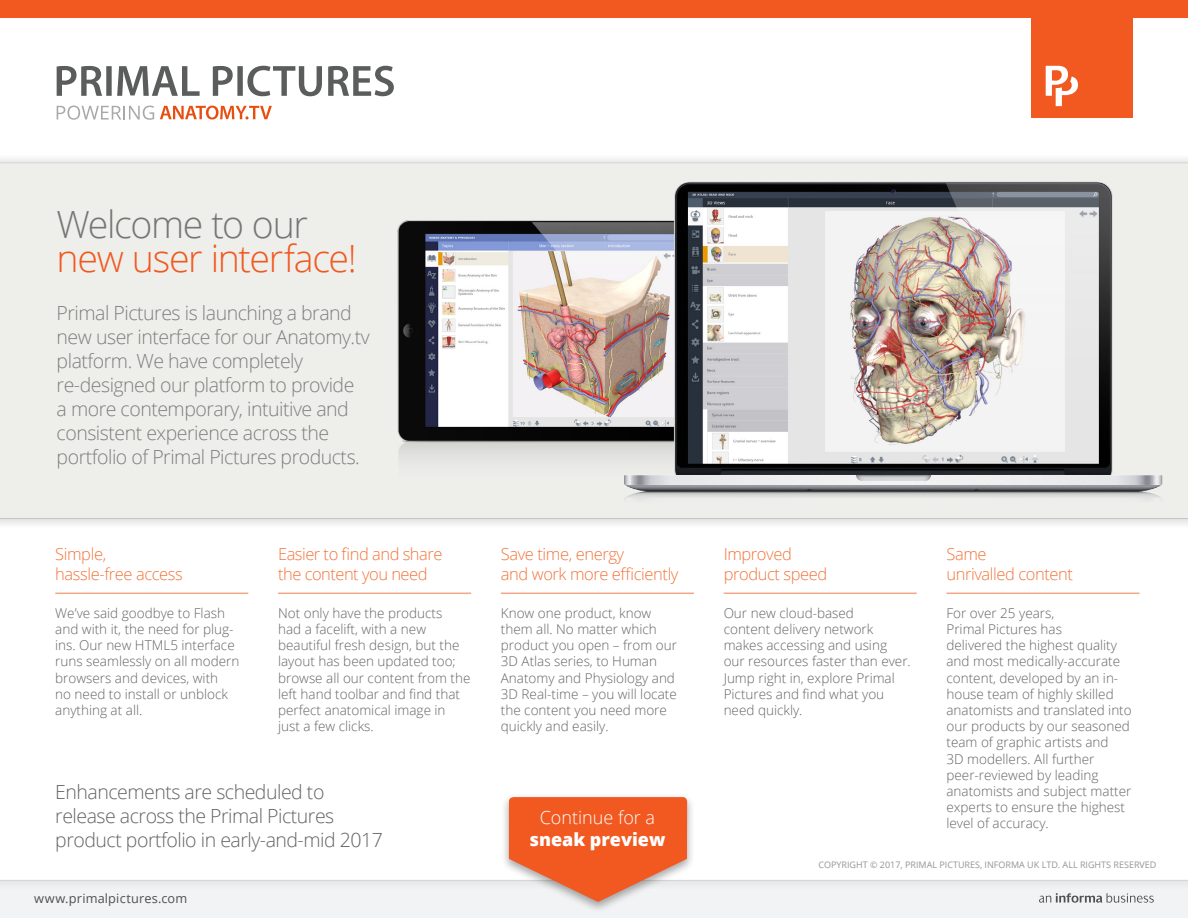
<style>
.page{position:relative;width:1188px;height:918px;background:#fff}
.page>*{position:absolute;margin:0;border:0;box-sizing:border-box;transform-origin:0 0}
.t1{font:300 37.5px/34.5px "Open Sans";letter-spacing:-.035em;color:#f15921}
.BODY_H1B{font:300 19.5px/24px "Open Sans";letter-spacing:-.025em;color:#7e7d7d}
.BODY_H1C{font:300 19.5px/24px "Open Sans";letter-spacing:-.025em;color:#626363}
.t2{font:300 18px/22.5px "Open Sans";color:#fff;text-align:center}
.BODY_H1B-2{font:300 16.5px/19.5px "Open Sans";letter-spacing:-.025em;color:#f3733a}
.BODY{font:300 13.5px/16.2px "Open Sans";color:#626363}
.FOOTER_LEFT{font:12.75px "Open Sans";letter-spacing:.015em;color:#4d5151}
.t3{font:9px "Open Sans";color:#969494}
.s1{color:#777676}
.s2{font-weight:800}
</style>
<div class="page">
<div style="left:0;top:163px;width:1188px;height:356px;background:#eeefeb"></div>
<div style="left:0;top:889px;width:1188px;height:29px;background:#f2f3f4"></div>
<div style="left:0;top:519px;width:1188px;height:8px;background:#efeff0"></div>
<div style="left:0;top:154px;width:1188px;height:9px;background:#f5f5f5"></div>
<div style="left:0;top:880px;width:1188px;height:9px;background:#eaebed"></div>
<div style="left:501px;top:793px;width:194px;height:121px;background:#231f20;opacity:.39"></div>
<svg style="left:509px;top:797px;width:178px;height:105px;background:#ed7549"></svg>
<img style="left:375px;top:200px;width:242px;height:276px">
<img style="left:617px;top:164px;width:550px;height:356px">
<hr style="left:55px;top:593px;width:193px;height:1px;background:#f4a687">
<hr style="left:278px;top:593px;width:193px;height:1px;background:#f4a687">
<hr style="left:501px;top:593px;width:193px;height:1px;background:#f4a687">
<hr style="left:724px;top:593px;width:193px;height:1px;background:#f4a687">
<hr style="left:946px;top:593px;width:194px;height:1px;background:#f4a687">
<svg style="left:1039px;top:893px;width:115px;height:10px"></svg>
<div style="left:0;top:0;width:1188px;height:17px;background:#f15921"></div>
<div style="left:1031px;top:16px;width:102px;height:101px;background:#f15921"></div>
<svg style="left:1046px;top:66px;width:32px;height:40px"></svg>
<svg style="left:57px;top:66px;width:337px;height:30px"></svg>
<svg style="left:160px;top:106px;width:112px;height:14px"></svg>
<svg style="left:57px;top:106px;width:97px;height:14px"></svg>
<p class="t1" style="left:57px;top:206px;width:302px"><span class="s1">Welcome to our </span>new user interface!</p>
<p class="BODY_H1B" style="left:57px;top:300px;width:315px">Primal Pictures is launching a brand new user interface for our Anatomy.tv platform. We have completely re‑designed our platform to provide<br>a more contemporary, intuitive and consistent experience across the portfolio of Primal Pictures products.</p>
<p class="BODY_H1B-2" style="left:55px;top:544px;width:129px">Simple, hassle-free access</p>
<p class="BODY_H1B-2" style="left:278px;top:544px;width:166px">Easier to find and share the content you need</p>
<p class="BODY_H1B-2" style="left:501px;top:544px;width:179px">Save time, energy<br>and work more efficiently</p>
<p class="BODY_H1B-2" style="left:724px;top:544px;width:105px">Improved product speed</p>
<p class="BODY_H1B-2" style="left:946px;top:544px;width:128px">Same<br>unrivalled content</p>
<p class="BODY" style="left:55px;top:604px;width:186px">We’ve said goodbye to Flash and with it, the need for plug&shy;ins. Our new HTML5 interface runs seamlessly on all modern browsers and devices, with<br>no need to install or unblock anything at all.</p>
<p class="BODY" style="left:278px;top:604px;width:194px">Not only have the products<br>had a facelift, with a new beautiful fresh design, but the layout has been updated too; browse all our content from the left hand toolbar and find that perfect anatomical image in just a few clicks.</p>
<p class="BODY" style="left:501px;top:604px;width:178px">Know one product, know them all. No matter which product you open – from our<br>3D Atlas series, to Human<br>Anatomy and Physiology and<br>3D Real-time – you will locate the content you need more quickly and easily.</p>
<p class="BODY" style="left:724px;top:604px;width:189px">Our new cloud-based<br>content delivery network makes accessing and using our resources faster than ever.<br>Jump right in, explore Primal<br>Pictures and find what you need quickly.</p>
<p class="BODY" style="left:946px;top:604px;width:187px">For over 25 years,<br>Primal Pictures has<br>delivered the highest quality and most medically-accurate content, developed by an in&shy;house team of highly skilled anatomists and translated into our products by our seasoned team of graphic artists and<br>3D modellers. All further peer‑reviewed by leading anatomists and subject matter experts to ensure the highest level of accuracy.</p>
<p class="BODY_H1C" style="left:55px;top:779px;width:329px">Enhancements are scheduled to release across the Primal Pictures product portfolio in early-and-mid 2017</p>
<p class="t2" style="left:529px;top:805px;width:138px">Continue for a <span class="s2">sneak preview</span></p>
<p class="FOOTER_LEFT" style="left:34px;top:890px;width:155px">www.primalpictures.com</p>
<p class="t3" style="left:818px;top:859px;width:340px">COPYRIGHT © 2017, PRIMAL PICTURES, INFORMA UK LTD. ALL RIGHTS RESERVED</p>
</div>
